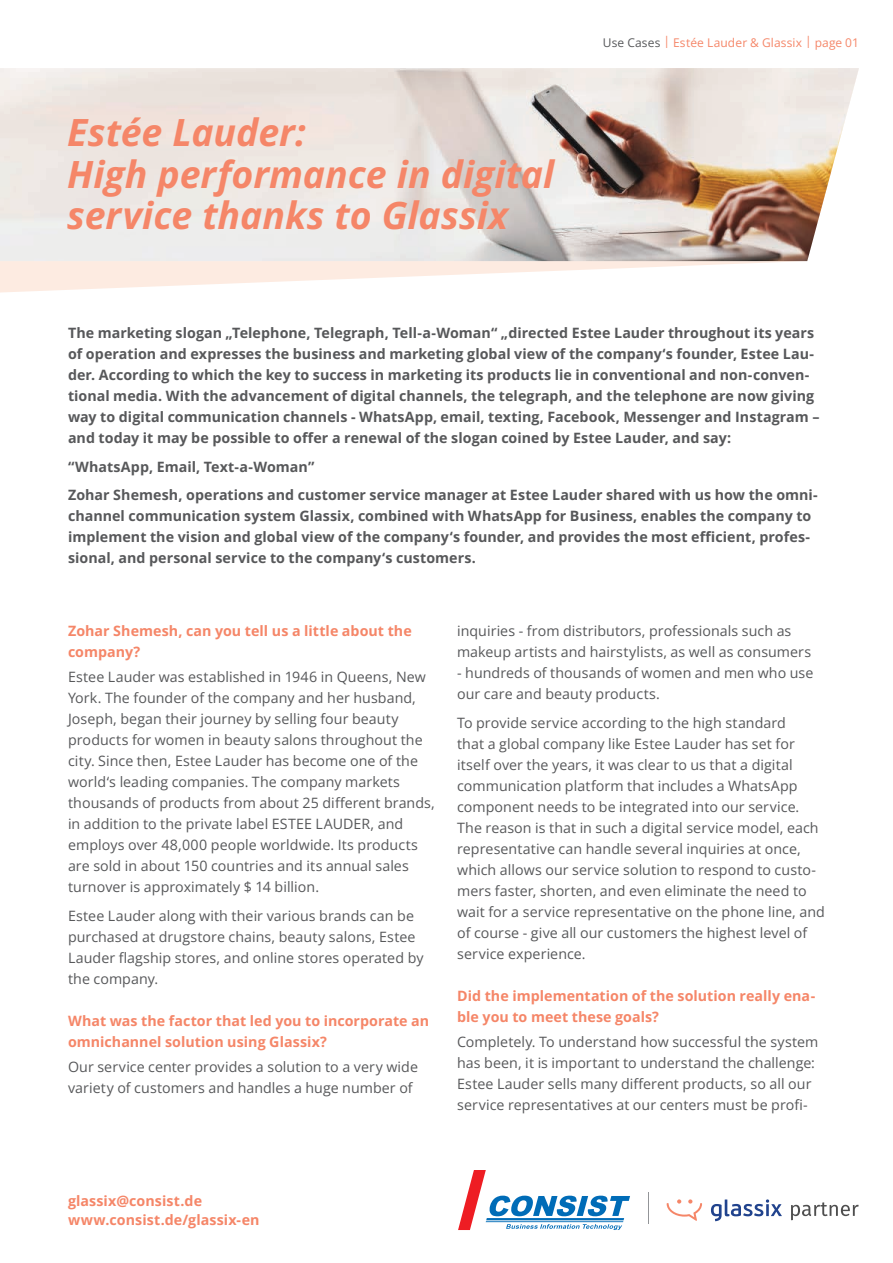
<style>
.page{position:relative;width:893px;height:1263px;background:#fff}
.page>*{position:absolute;margin:0;border:0;box-sizing:border-box;transform-origin:0 0}
.t1{font:italic 700 37.5px/41.2px "Open Sans";color:#f58668}
.t2{font:14.25px/21px "Open Sans";letter-spacing:.005em;color:#57585a}
.t3{font:700 14.25px/21px "Open Sans";letter-spacing:.005em;color:#57585a}
.t4{font:700 14.25px/21px "Open Sans";letter-spacing:.005em;color:#f58668}
.t5{font:12px "Open Sans";letter-spacing:.015em;color:#f58668}
.s1{color:#57585a}
</style>
<div class="page">
<svg style="left:667px;top:1199px;width:35px;height:22px"></svg>
<svg style="left:711px;top:1199px;width:71px;height:22px"></svg>
<svg style="left:791px;top:1202px;width:68px;height:18px"></svg>
<hr style="left:648px;top:1192px;width:1px;height:32px;background:#939598">
<svg style="left:458px;top:1170px;width:172px;height:60px"></svg>
<svg style="left:0;top:261px;width:807px;height:31px;fill:#fdede4"></svg>
<img style="left:0;top:68px;width:859px;height:193px">
<h1 class="t1" style="left:67px;top:111px;width:489px">Estée Lauder:<br>High performance in digital service thanks to Glassix</h1>
<p class="t5" style="left:603px;top:34px;width:258px"><span class="s1">Use Cases</span> | Estée Lauder &amp; Glassix | page 01</p>
<p class="t3" style="left:68px;top:322px;width:753px">The marketing slogan „Telephone, Telegraph, Tell-a-Woman“ „directed Estee Lauder throughout its years of operation and expresses the business and marketing global view of the company‘s founder, Estee Lau&shy;der. According to which the key to success in marketing its products lie in conventional and non-conven&shy;tional media. With the advancement of digital channels, the telegraph, and the telephone are now giving way to digital communication channels - WhatsApp, email, texting, Facebook, Messenger and Instagram – and today it may be possible to offer a renewal of the slogan coined by Estee Lauder, and say:</p>
<p class="t3" style="left:68px;top:452px;width:751px;line-height:28.5px">“WhatsApp, Email, Text-a-Woman”<br>Zohar Shemesh, operations and customer service manager at Estee Lauder shared with us how the omni-</p>
<p class="t3" style="left:68px;top:505px;width:745px;text-align:justify">channel communication system Glassix, combined with WhatsApp for Business, enables the company to implement the vision and global view of the company‘s founder, and provides the most efficient, profes&shy;sional, and personal service to the company‘s customers.</p>
<p class="t4" style="left:68px;top:620px;width:345px">Zohar Shemesh, can you tell us a little about the company?</p>
<p class="t2" style="left:68px;top:666px;width:368px">Estee Lauder was established in 1946 in Queens, New York. The founder of the company and her husband, Joseph, began their journey by selling four beauty products for women in beauty salons throughout the city. Since then, Estee Lauder has become one of the world‘s leading companies. The company markets thousands of products from about 25 different brands, in addition to the private label ESTEE LAUDER, and employs over 48,000 people worldwide. Its products are sold in about 150 countries and its annual sales turnover is approximately $ 14 billion.</p>
<p class="t2" style="left:68px;top:905px;width:357px">Estee Lauder along with their various brands can be purchased at drugstore chains, beauty salons, Estee Lauder flagship stores, and online stores operated by the company.</p>
<p class="t4" style="left:68px;top:1010px;width:363px">What was the factor that led you to incorporate an omnichannel solution using Glassix?</p>
<p class="t2" style="left:68px;top:1056px;width:352px">Our service center provides a solution to a very wide variety of customers and handles a huge number of</p>
<p class="t2" style="left:457px;top:620px;width:355px">inquiries - from distributors, professionals such as makeup artists and hairstylists, as well as consumers</p>
<p class="t2" style="left:457px;top:662px;width:358px">- hundreds of thousands of women and men who use our care and beauty products.</p>
<p class="t2" style="left:457px;top:712px;width:369px">To provide service according to the high standard<br>that a global company like Estee Lauder has set for itself over the years, it was clear to us that a digital communication platform that includes a WhatsApp component needs to be integrated into our service.<br>The reason is that in such a digital service model, each representative can handle several inquiries at once, which allows our service solution to respond to custo&shy;mers faster, shorten, and even eliminate the need to wait for a service representative on the phone line, and of course - give all our customers the highest level of service experience.</p>
<p class="t4" style="left:457px;top:985px;width:360px">Did the implementation of the solution really ena&shy;ble you to meet these goals?</p>
<p class="t2" style="left:457px;top:1031px;width:363px">Completely. To understand how successful the system has been, it is important to understand the challenge:<br>Estee Lauder sells many different products, so all our service representatives at our centers must be profi-</p>
<p class="t4" style="left:68px;top:1191px;width:193px;line-height:19px">glassix@consist.de www.consist.de/glassix-en</p>
</div>
